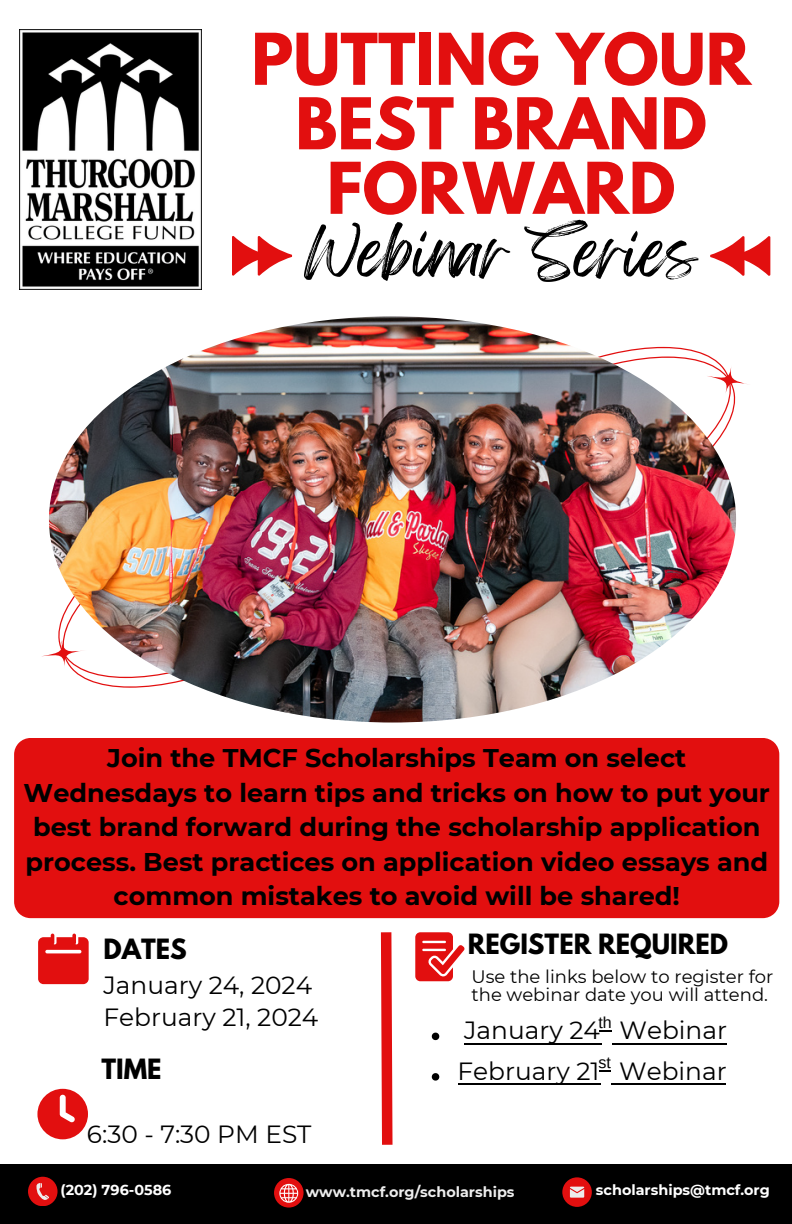
<style>
.page{position:relative;width:792px;height:1224px;background:#fff}
.page>*{position:absolute;margin:0;border:0;box-sizing:border-box;transform-origin:0 0}
.t1{font:700 63.2px/64.4px "League Spartan";color:#e20f0f;text-align:center}
.t2{font:56.4px "Feeling Passionate";color:#000}
.t3{font:700 25.6px/34.4px "Montserrat";color:#000;text-align:center}
.t4{font:24.8px/35.2px "Montserrat";color:#000}
.t5{font:700 24.8px "League Spartan";color:#000}
.t6{font:18px/18px "Montserrat";color:#000}
.t7{font:16px "Arimo";color:#000}
.t8{font:700 14.4px "Montserrat";color:#fff}
.t9{font:700 14.4px "Montserrat";color:#ededed}
.s1{font-family:"League Spartan";font-weight:700}
</style>
<div class="page">
<svg style="left:49px;top:464px;width:235px;height:249px"></svg>
<svg style="left:42px;top:630px;width:48px;height:45px"></svg>
<svg style="left:446px;top:318px;width:290px;height:263px"></svg>
<svg style="left:707px;top:361px;width:41px;height:39px"></svg>
<img style="left:49px;top:316px;width:687px;height:407px;border-radius:50%">
<div style="left:14px;top:738px;width:765px;height:180px;background:#e20f0f"></div>
<svg style="left:380px;top:932px;width:13px;height:213px;background:#e73d3d"></svg>
<svg style="left:38px;top:934px;width:51px;height:50px;background:#e52f2f"></svg>
<svg style="left:37px;top:1089px;width:51px;height:50px"></svg>
<img style="left:20px;top:30px;width:181px;height:259px">
<svg style="left:232px;top:236px;width:60px;height:40px"></svg>
<svg style="left:710px;top:236px;width:60px;height:40px"></svg>
<div style="left:0;top:1165px;width:792px;height:59px;background:#000"></div>
<div style="left:28px;top:1177px;width:30px;height:29px;background:#e20f0f;border-radius:50%"></div>
<svg style="left:36px;top:1183px;width:13px;height:17px"></svg>
<svg style="left:562px;top:1177px;width:30px;height:30px"></svg>
<svg style="left:570px;top:1187px;width:14px;height:10px"></svg>
<svg style="left:274px;top:1178px;width:30px;height:30px"></svg>
<svg style="left:279px;top:1184px;width:19px;height:19px"></svg>
<svg style="left:415px;top:932px;width:50px;height:49px"></svg>
<svg style="left:432px;top:1033px;width:7px;height:7px"></svg>
<svg style="left:432px;top:1073px;width:7px;height:8px"></svg>
<hr style="left:464px;top:1043px;width:136px;height:1px;background:#000">
<svg style="left:599px;top:1030px;width:12px;height:1px"></svg>
<hr style="left:620px;top:1043px;width:107px;height:1px;background:#000">
<hr style="left:458px;top:1083px;width:141px;height:2px;background:#000">
<svg style="left:599px;top:1071px;width:12px;height:1px"></svg>
<svg style="left:611px;top:1083px;width:8px;height:2px"></svg>
<hr style="left:619px;top:1083px;width:107px;height:2px;background:#000">
<p class="t1" style="left:251px;top:35px;width:501px">PUTTING YOUR<br>BEST BRAND<br>FORWARD</p>
<p class="t2" style="left:304px;top:207px;width:395px">Webinar Series</p>
<p class="t3" style="left:24px;top:741px;width:748px">Join the TMCF Scholarships Team on select Wednesdays to learn tips and tricks on how to put your best brand forward during the scholarship application process. Best practices on application video essays and common mistakes to avoid will be shared!</p>
<p class="t4" style="left:103px;top:933px;width:210px"><span class="s1">DATES<br></span>January 24, 2024</p>
<p class="t4" style="left:101px;top:991px;width:218px;line-height:52.6px">February 21, 2024<br><span class="s1">TIME</span></p>
<p class="t5" style="left:468px;top:932px;width:262px">REGISTER REQUIRED</p>
<p class="t6" style="left:472px;top:968px;width:303px">Use the links below to register for the webinar date you will attend.</p>
<p class="t4" style="left:464px;top:1013px;width:137px">January 24</p>
<p class="t7" style="left:598px;top:1013px;width:15px">th</p>
<p class="t4" style="left:619px;top:1013px;width:109px">Webinar</p>
<p class="t4" style="left:458px;top:1053px;width:144px">February 21</p>
<p class="t7" style="left:599px;top:1054px;width:14px">st</p>
<p class="t4" style="left:619px;top:1053px;width:109px">Webinar</p>
<p class="t4" style="left:87px;top:1117px;width:226px">6:30 - 7:30 PM EST</p>
<p class="t8" style="left:61px;top:1181px;width:112px">(202) 796-0586</p>
<p class="t9" style="left:306px;top:1183px;width:210px">www.tmcf.org/scholarships</p>
<p class="t8" style="left:596px;top:1181px;width:175px">scholarships@tmcf.org</p>
</div>
